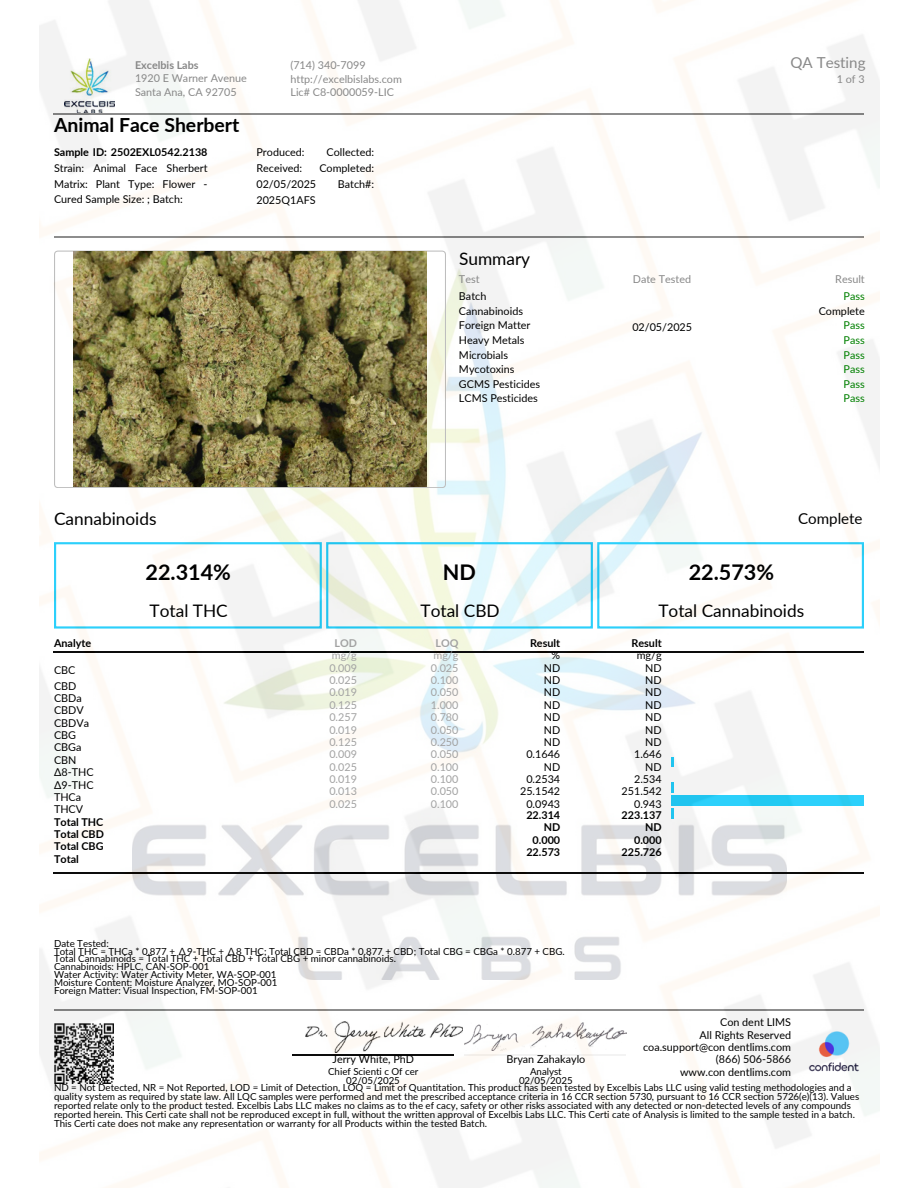
<style>
.page{position:relative;width:918px;height:1188px;background:#fff}
.page>*{position:absolute;margin:0;border:0;box-sizing:border-box;transform-origin:0 0}
.t1{font:700 21.6px "Lato";color:#000}
.t2{font:700 19.5px "Lato";color:#000}
.t3{font:17.25px "Lato";color:#000}
.t4{font:15.15px "Lato";color:#888}
.t5{font:15.15px "Lato";color:#000}
.t6{font:10.8px/12.3px "Lato";color:#000;text-align:right}
.t7{font:10.8px/12.3px "Lato";color:#a2a2a2;text-align:center}
.t8{font:10.8px/13.5px "Lato";color:#888}
.t9{font:700 10.8px "Lato";color:#000}
.t10{font:10.8px "Lato";color:#008000}
.t11{font:9.75px/7.8px "Lato";color:#000;text-align:center}
.s1{font-weight:700}
.s2{color:#888}
.s3{color:#008000}
.s4{font-family:"Noto Sans CJ Ksc"}
</style>
<div class="page">
<img style="left:39px;top:0;width:840px;height:1188px">
<p class="t8" style="left:135px;top:58px;width:113px"><span class="s1">Excelbis Labs<br></span>1920 E Warner Avenue<br>Santa Ana, CA 92705</p>
<p class="t2" style="left:54px;top:113px;width:187px">Animal Face Sherbert</p>
<p class="t6" style="left:54px;top:144px;width:155px;line-height:15.8px;text-align:justify"><span class="s1">Sample ID: 2502EXL0542.2138<br></span>Strain: Animal Face Sherbert Matrix: Plant Type: Flower - Cured Sample Size: ; Batch:</p>
<p class="t8" style="left:291px;top:58px;width:113px">(714) 340-7099 http://excelbislabs.com<br>Lic# C8-0000059-LIC</p>
<p class="t6" style="left:256px;top:146px;width:50px">Produced:</p>
<p class="t6" style="left:327px;top:146px;width:49px">Collected:</p>
<p class="t6" style="left:256px;top:162px;width:47px">Received:</p>
<p class="t6" style="left:319px;top:162px;width:56px">Completed:</p>
<p class="t6" style="left:256px;top:177px;width:61px">02/05/2025</p>
<p class="t6" style="left:338px;top:177px;width:38px">Batch#:</p>
<p class="t6" style="left:256px;top:193px;width:61px">2025Q1AFS</p>
<p class="t3" style="left:459px;top:248px;width:73px">Summary</p>
<p class="t6" style="left:459px;top:271px;width:29px;line-height:16.8px;text-align:left"><span class="s2">Test<br></span>Batch</p>
<p class="t6" style="left:459px;top:304px;width:66px">Cannabinoids</p>
<p class="t6" style="left:459px;top:319px;width:73px">Foreign Matter</p>
<p class="t6" style="left:459px;top:334px;width:67px">Heavy Metals</p>
<p class="t6" style="left:459px;top:348px;width:51px">Microbials</p>
<p class="t6" style="left:459px;top:363px;width:57px">Mycotoxins</p>
<p class="t6" style="left:459px;top:378px;width:83px">GCMS Pesticides</p>
<p class="t6" style="left:459px;top:392px;width:80px">LCMS Pesticides</p>
<h3 class="t8" style="left:633px;top:272px;width:60px">Date Tested</h3>
<h2 class="t6" style="left:632px;top:320px;width:61px">02/05/2025</h2>
<p class="t4" style="left:791px;top:53px;width:77px">QA Testing</p>
<p class="t8" style="left:837px;top:72px;width:29px">1of3</p>
<p class="t8" style="left:835px;top:271px;width:31px;line-height:16.8px;text-align:right">Result<br><span class="s3">Pass</span></p>
<p class="t6" style="left:819px;top:304px;width:48px">Complete</p>
<p class="t10" style="left:844px;top:319px;width:23px">Pass</p>
<p class="t10" style="left:844px;top:333px;width:23px">Pass</p>
<p class="t10" style="left:844px;top:348px;width:23px">Pass</p>
<p class="t10" style="left:844px;top:363px;width:23px">Pass</p>
<p class="t10" style="left:844px;top:377px;width:23px">Pass</p>
<p class="t10" style="left:844px;top:392px;width:23px">Pass</p>
<p class="t3" style="left:54px;top:508px;width:104px">Cannabinoids</p>
<p class="t1" style="left:146px;top:559px;width:87px">22.314%</p>
<p class="t1" style="left:443px;top:559px;width:35px">ND</p>
<p class="t1" style="left:689px;top:559px;width:87px">22.573%</p>
<p class="t5" style="left:798px;top:509px;width:66px">Complete</p>
<p class="t9" style="left:54px;top:636px;width:39px">Analyte</p>
<p class="t6" style="left:54px;top:663px;width:23px">CBC</p>
<p class="t6" style="left:54px;top:679px;width:24px">CBD</p>
<h2 class="t6" style="left:54px;top:692px;width:29px">CBDa</h2>
<h4 class="t6" style="left:54px;top:704px;width:31px">CBDV</h4>
<p class="t6" style="left:54px;top:716px;width:37px">CBDVa</p>
<p class="t6" style="left:54px;top:729px;width:24px">CBG</p>
<h3 class="t6" style="left:54px;top:741px;width:29px">CBGa</h3>
<p class="t6" style="left:54px;top:753px;width:24px">CBN</p>
<p class="t6" style="left:54px;top:766px;width:41px">Δ8-THC</p>
<p class="t6" style="left:54px;top:778px;width:41px">Δ9-THC</p>
<p class="t6" style="left:54px;top:791px;width:29px">THCa</p>
<p class="t6" style="left:54px;top:803px;width:31px">THCV</p>
<p class="t9" style="left:54px;top:815px;width:51px">Total THC</p>
<p class="t9" style="left:54px;top:827px;width:51px">Total CBD</p>
<p class="t9" style="left:54px;top:840px;width:51px">Total CBG</p>
<p class="t9" style="left:54px;top:852px;width:26px">Total</p>
<p class="t3" style="left:150px;top:600px;width:80px">Total THC</p>
<p class="t3" style="left:421px;top:600px;width:81px">Total CBD</p>
<p class="t7" style="left:329px;top:637px;width:29px"><span class="s1">LOD </span>mg/g<br>0.009<br>0.025<br>0.019<br>0.125<br>0.257<br>0.019<br>0.125<br>0.009<br>0.025<br>0.019<br>0.013<br>0.025</p>
<p class="t7" style="left:431px;top:637px;width:29px"><span class="s1">LOQ </span>mg/g<br>0.025<br>0.100<br>0.050<br>1.000<br>0.780<br>0.050<br>0.250<br>0.050<br>0.100<br>0.100<br>0.050<br>0.100</p>
<p class="t6" style="left:520px;top:637px;width:42px"><span class="s1">Result </span>%<br>ND<br>ND<br>ND<br>ND<br>ND<br>ND<br>ND<br>0.1646<br>ND<br>0.2534<br>25.1542<br>0.0943</p>
<p class="t9" style="left:526px;top:808px;width:35px">22.314</p>
<p class="t9" style="left:544px;top:821px;width:18px">ND</p>
<p class="t9" style="left:533px;top:833px;width:29px">0.000</p>
<p class="t9" style="left:526px;top:846px;width:35px">22.573</p>
<p class="t11" style="left:54px;top:939px;width:512px;text-align:left">Date Tested:<br>Total THC = THCa * 0.877 + <span class="s4">∆</span>9-THC + <span class="s4">∆</span>8 THC; Total CBD = CBDa * 0.877 + CBD; Total CBG = CBGa * 0.877 + CBG.<br>Total Cannabinoids = Total THC + Total CBD + Total CBG + minor cannabinoids.<br>Cannabinoids: HPLC, CAN-SOP-001<br>Water Activity: Water Activity Meter, WA-SOP-001<br>Moisture Content: Moisture Analyzer, MO-SOP-001<br>Foreign Matter: Visual Inspection, FM-SOP-001</p>
<p class="t3" style="left:658px;top:600px;width:147px">Total Cannabinoids</p>
<h3 class="t6" style="left:622px;top:637px;width:42px"><span class="s1">Result </span>mg/g<br>ND<br>ND<br>ND<br>ND<br>ND<br>ND<br>ND<br>1.646<br>ND<br>2.534<br>251.542<br>0.943</h3>
<h4 class="t9" style="left:622px;top:808px;width:42px">223.137</h4>
<h2 class="t9" style="left:645px;top:821px;width:18px">ND</h2>
<h3 class="t9" style="left:634px;top:833px;width:29px">0.000</h3>
<h1 class="t9" style="left:622px;top:846px;width:42px">225.726</h1>
<h3 class="t6" style="left:643px;top:1016px;width:150px">Con dent LIMS<br>All Rights Reserved coa.support@con dentlims.com (866) 506-5866<br>www.con dentlims.com</h3>
<p class="t6" style="left:332px;top:1053px;width:83px">Jerry White, PhD</p>
<p class="t11" style="left:328px;top:1068px;width:92px">Chief Scienti c Of cer</p>
<p class="t6" style="left:506px;top:1053px;width:80px">Bryan Zahakaylo</p>
<p class="t11" style="left:519px;top:1067px;width:55px;line-height:9px">Analyst<br>02/05/2025</p>
<p class="t11" style="left:346px;top:1077px;width:55px">02/05/2025</p>
<p class="t11" style="left:54px;top:1083px;width:799px">ND = Not Detected, NR = Not Reported, LOD = Limit of Detection, LOQ = Limit of Quantitation. This product has been tested by Excelbis Labs LLC using valid testing methodologies and a</p>
<p class="t11" style="left:54px;top:1092px;width:807px">quality system as required by state law. All LQC samples were performed and met the prescribed acceptance criteria in 16 CCR section 5730, pursuant to 16 CCR section 5726(e)(13). Values</p>
<p class="t11" style="left:54px;top:1101px;width:798px">reported relate only to the product tested. Excelbis Labs LLC makes no claims as to the ef cacy, safety or other risks associated with any detected or non-detected levels of any compounds</p>
<p class="t11" style="left:54px;top:1110px;width:802px">reported herein. This Certi cate shall not be reproduced except in full, without the written approval of Excelbis Labs LLC. This Certi cate of Analysis is limited to the sample tested in a batch.</p>
<p class="t11" style="left:54px;top:1119px;width:435px">This Certi cate does not make any representation or warranty for all Products within the tested Batch.</p>
</div>
